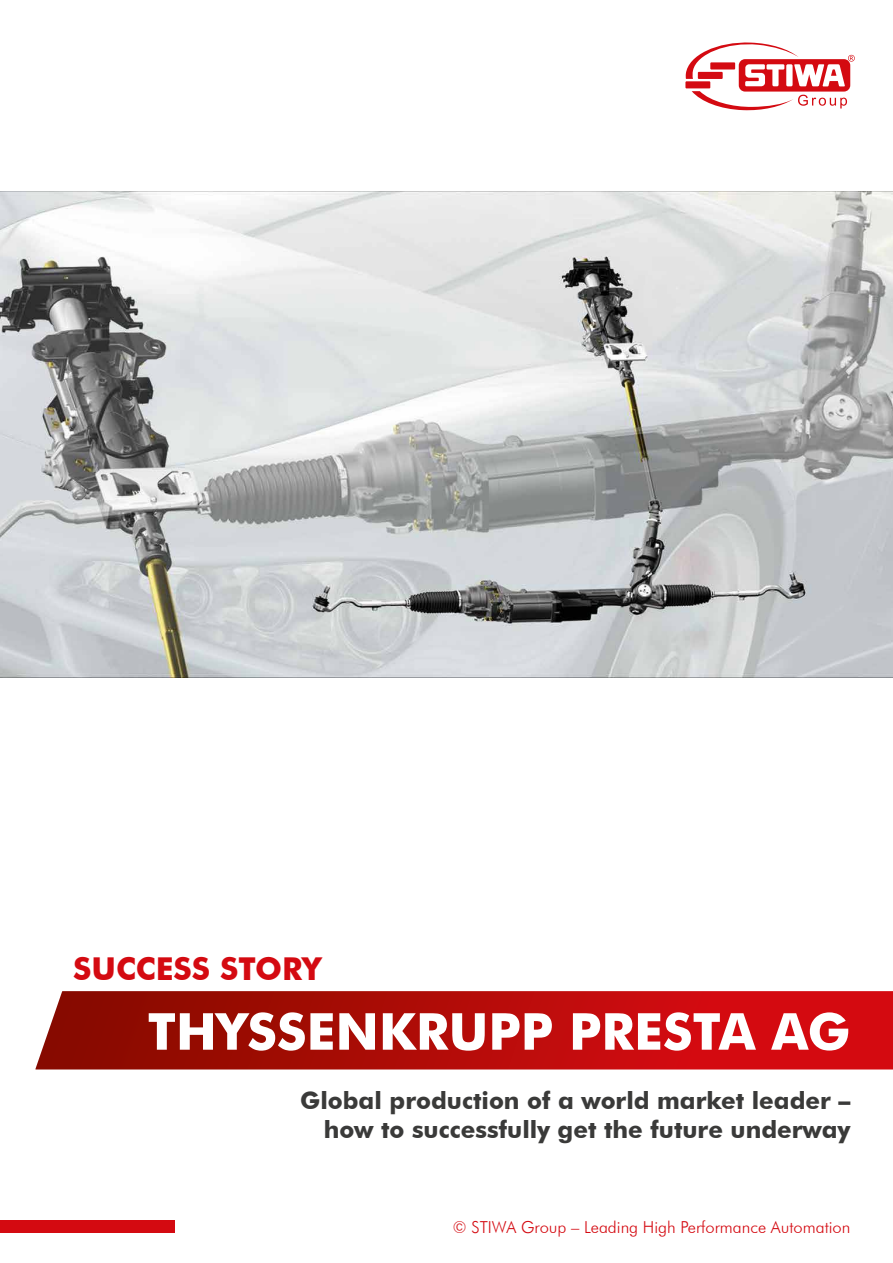
<style>
.page{position:relative;width:893px;height:1263px;background:#fff}
.page>*{position:absolute;margin:0;border:0;box-sizing:border-box;transform-origin:0 0}
.t1{font:700 51px "Futura BT";color:#fff}
.t2{font:700 31.5px "Futura BT";color:#d40a11}
.t3{font:700 24px/28.8px "Futura BT";color:#3a3a39;text-align:right}
.t4{font:300 16.5px "Futura BT";color:#d40a11}
</style>
<div class="page">
<svg style="left:35px;top:991px;width:858px;height:79px;background:#b5110e"></svg>
<img style="left:0;top:191px;width:893px;height:486px">
<div style="left:0;top:1220px;width:174px;height:13px;background:#d40a11"></div>
<svg style="left:686px;top:43px;width:169px;height:67px"></svg>
<h2 class="t2" style="left:73px;top:949px;width:249px">SUCCESS STORY</h2>
<h1 class="t1" style="left:148px;top:1000px;width:704px">THYSSENKRUPP PRESTA AG</h1>
<p class="t3" style="left:300px;top:1086px;width:552px">Global production of a world market leader – how to successfully get the future underway</p>
<p class="t4" style="left:453px;top:1217px;width:399px">© STIWA Group – Leading High Performance Automation</p>
</div>
